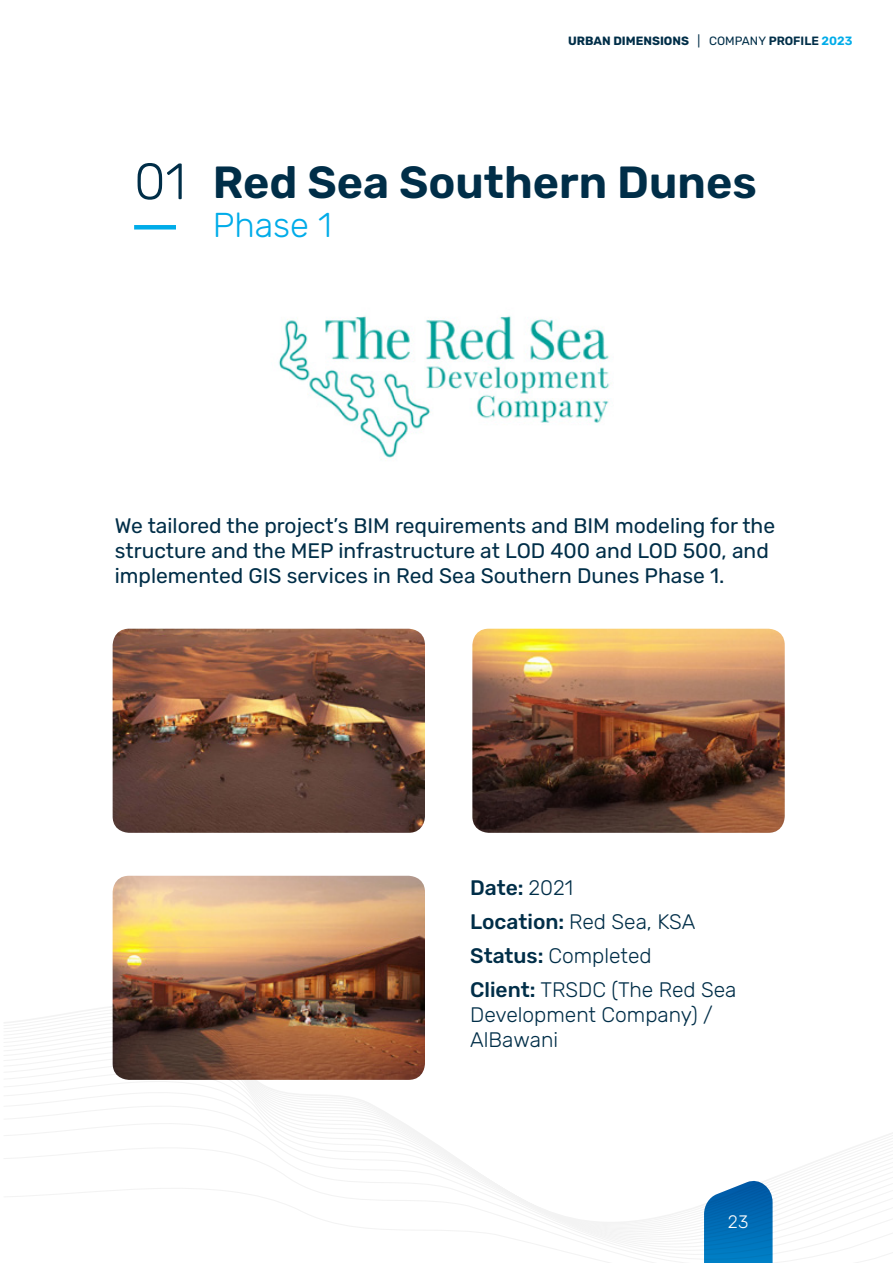
<style>
.page{position:relative;width:893px;height:1263px;background:#fff}
.page>*{position:absolute;margin:0;border:0;box-sizing:border-box;transform-origin:0 0}
.t1{font:300 51px "Rubik";color:#002e48}
.t2{font:600 45px "Rubik";color:#002e48}
.t3{font:300 34.5px "Rubik";color:#00ace9}
.t4{font:21px/25.2px "Rubik";color:#002e48}
.t5{font:300 21px/33.8px "Rubik";color:#002e48}
.t6{font:300 18px "Rubik";color:#fff}
.t7{font:700 12px "Rubik";color:#002e48}
.s1{font-weight:400}
.s2{font-weight:600}
.s3{font-weight:600;color:#00ace9}
.s4{font-weight:500}
</style>
<div class="page">
<svg style="left:4px;top:1122px;width:889px;height:25px"></svg>
<svg style="left:4px;top:1147px;width:889px;height:40px"></svg>
<svg style="left:10px;top:1187px;width:883px;height:76px"></svg>
<div style="left:134px;top:225px;width:42px;height:5px;background:#00ace9"></div>
<img style="left:278px;top:316px;width:332px;height:144px">
<img style="left:113px;top:629px;width:312px;height:204px">
<img style="left:113px;top:876px;width:312px;height:204px">
<img style="left:472px;top:629px;width:313px;height:204px">
<p class="t7" style="left:568px;top:34px;width:286px">URBAN DIMENSIONS <span class="s1">| COMPANY</span> <span class="s2">PROFILE</span> <span class="s3">2023</span></p>
<h1 class="t1" style="left:134px;top:153px;width:53px">01</h1>
<h2 class="t2" style="left:213px;top:158px;width:546px">Red Sea Southern Dunes</h2>
<h3 class="t3" style="left:213px;top:206px;width:120px">Phase 1</h3>
<p class="t4" style="left:115px;top:513px;width:662px">We tailored the project’s BIM requirements and BIM modeling for the structure and the MEP infrastructure at LOD 400 and LOD 500, and implemented GIS services in Red Sea Southern Dunes Phase 1.</p>
<p class="t5" style="left:470px;top:872px;width:268px"><span class="s4">Date:</span> 2021<br><span class="s4">Location:</span> Red Sea, KSA<br><span class="s4">Status:</span> Completed<br><span class="s4">Client:</span> TRSDC (The Red Sea</p>
<p class="t5" style="left:470px;top:1002px;width:244px;line-height:25.2px">Development Company) /<br>AlBawani</p>
<p class="t6" style="left:728px;top:1212px;width:22px">23</p>
</div>
